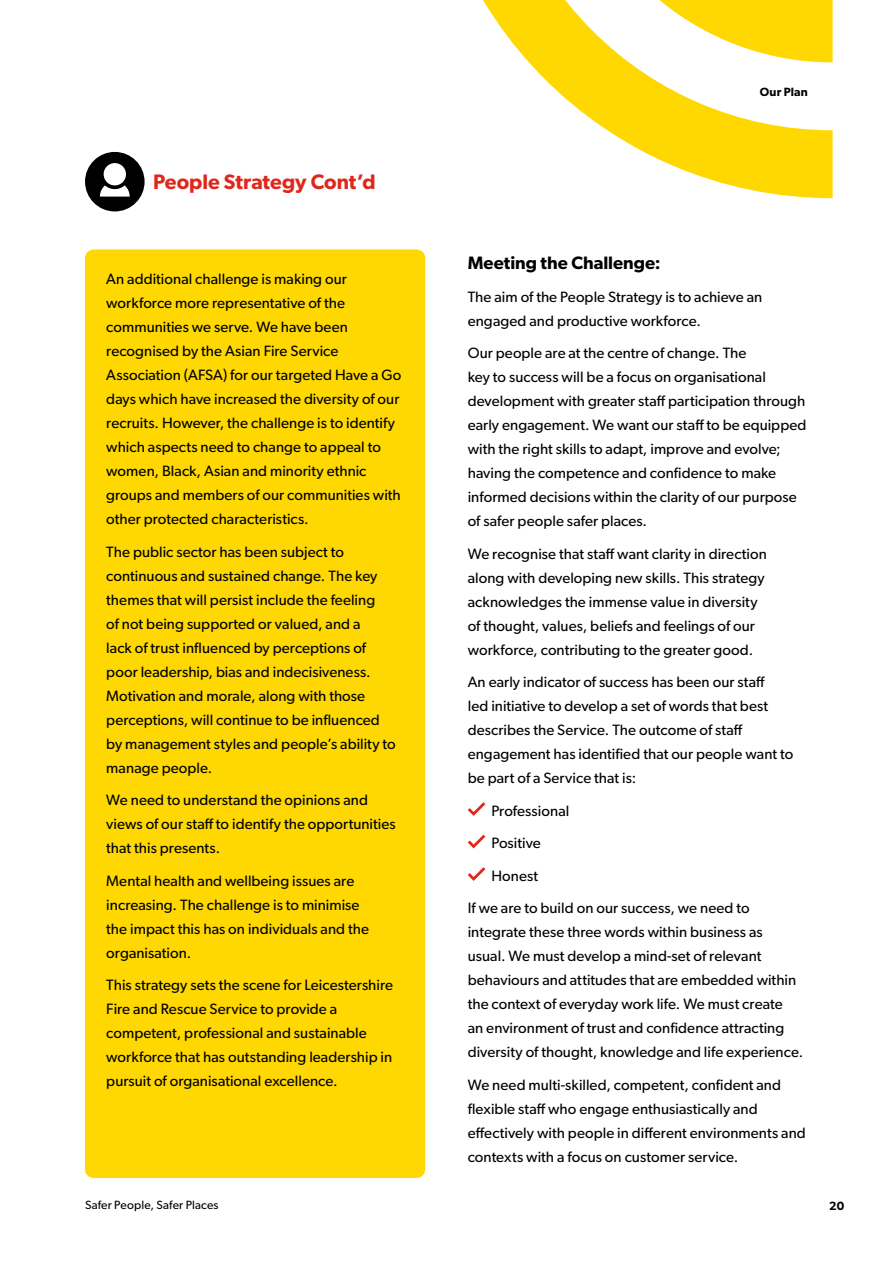
<style>
.page{position:relative;width:893px;height:1263px;background:#fff}
.page>*{position:absolute;margin:0;border:0;box-sizing:border-box;transform-origin:0 0}
.t1{font:600 21px "Gibson";color:#df271c}
.t2{font:600 18px "Gibson";color:#000}
.t3{font:15px/24px "Gibson";letter-spacing:.005em;color:#000}
.t4{font:12px "Gibson";letter-spacing:.015em;color:#000}
.t5{font:600 12px "Gibson";letter-spacing:.015em;color:#000}
</style>
<div class="page">
<div style="left:85px;top:249px;width:340px;height:929px;background:#fed800;border-radius:9px"></div>
<svg style="left:468px;top:802px;width:17px;height:14px"></svg>
<svg style="left:468px;top:835px;width:17px;height:13px"></svg>
<svg style="left:468px;top:867px;width:17px;height:14px"></svg>
<svg style="left:483px;top:0;width:350px;height:198px"></svg>
<div style="left:85px;top:152px;width:60px;height:59px;background:#000;border-radius:50%"></div>
<div style="left:104px;top:163px;width:22px;height:22px;background:#fff;border-radius:50%"></div>
<svg style="left:100px;top:185px;width:30px;height:12px"></svg>
<h1 class="t1" style="left:153px;top:170px;width:224px">People Strategy Cont’d</h1>
<p class="t3" style="left:106px;top:267px;width:297px">An additional challenge is making our workforce more representative of the communities we serve. We have been recognised by the Asian Fire Service Association (AFSA) for our targeted Have a Go days which have increased the diversity of our recruits. However, the challenge is to identify which aspects need to change to appeal to women, Black, Asian and minority ethnic groups and members of our communities with other protected characteristics.</p>
<p class="t3" style="left:106px;top:539px;width:291px">The public sector has been subject to continuous and sustained change. The key themes that will persist include the feeling<br>of not being supported or valued, and a<br>lack of trust influenced by perceptions of poor leadership, bias and indecisiveness.<br>Motivation and morale, along with those perceptions, will continue to be influenced by management styles and people’s ability to manage people.</p>
<p class="t3" style="left:106px;top:788px;width:291px">We need to understand the opinions and views of our staff to identify the opportunities that this presents.</p>
<p class="t3" style="left:106px;top:868px;width:264px">Mental health and wellbeing issues are increasing. The challenge is to minimise the impact this has on individuals and the organisation.</p>
<p class="t3" style="left:106px;top:973px;width:288px">This strategy sets the scene for Leicestershire Fire and Rescue Service to provide a competent, professional and sustainable workforce that has outstanding leadership in pursuit of organisational excellence.</p>
<p class="t5" style="left:760px;top:85px;width:50px">Our Plan</p>
<p class="t2" style="left:468px;top:252px;width:194px">Meeting the Challenge:</p>
<p class="t3" style="left:468px;top:284px;width:296px">The aim of the People Strategy is to achieve an engaged and productive workforce.</p>
<p class="t3" style="left:468px;top:341px;width:340px">Our people are at the centre of change. The<br>key to success will be a focus on organisational development with greater staff participation through early engagement. We want our staff to be equipped with the right skills to adapt, improve and evolve; having the competence and confidence to make informed decisions within the clarity of our purpose of safer people safer places.</p>
<p class="t3" style="left:468px;top:541px;width:301px">We recognise that staff want clarity in direction along with developing new skills. This strategy acknowledges the immense value in diversity of thought, values, beliefs and feelings of our workforce, contributing to the greater good.</p>
<p class="t3" style="left:468px;top:670px;width:327px">An early indicator of success has been our staff<br>led initiative to develop a set of words that best describes the Service. The outcome of staff engagement has identified that our people want to be part of a Service that is:</p>
<p class="t3" style="left:491px;top:798px;width:79px">Professional</p>
<p class="t3" style="left:491px;top:831px;width:51px">Positive</p>
<p class="t3" style="left:491px;top:863px;width:48px">Honest</p>
<p class="t3" style="left:468px;top:896px;width:283px">If we are to build on our success, we need to</p>
<p class="t3" style="left:468px;top:920px;width:337px">integrate these three words within business as usual. We must develop a mind-set of relevant behaviours and attitudes that are embedded within the context of everyday work life. We must create<br>an environment of trust and confidence attracting diversity of thought, knowledge and life experience.</p>
<p class="t3" style="left:468px;top:1072px;width:340px">We need multi-skilled, competent, confident and flexible staff who engage enthusiastically and effectively with people in different environments and contexts with a focus on customer service.</p>
<p class="t4" style="left:85px;top:1197px;width:135px">Safer People, Safer Places</p>
<p class="t5" style="left:829px;top:1199px;width:17px">20</p>
</div>
